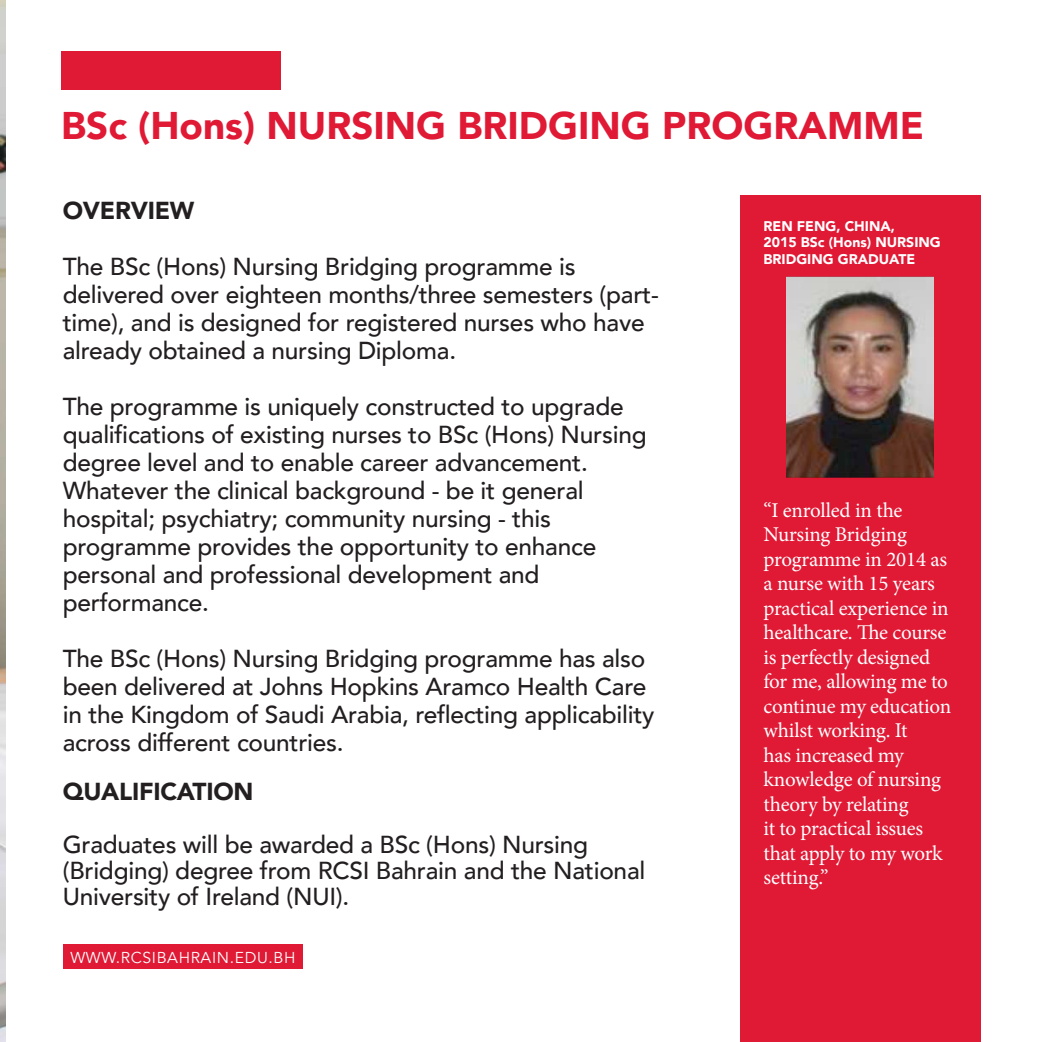
<style>
.page{position:relative;width:1042px;height:1042px;background:#fff}
.page>*{position:absolute;margin:0;border:0;box-sizing:border-box;transform-origin:0 0}
.t1{font:900 38.5px "Avenir";color:#e01935}
.t2{font:500 24.5px/28px "Avenir";letter-spacing:-.01em;color:#231f20}
.t3{font:900 24.5px "Avenir";letter-spacing:-.01em;color:#231f20}
.t4{font:21px/24.5px "Minion Pro";letter-spacing:-.01em;color:#fff}
.t5{font:15.75px "Avenir";letter-spacing:.04em;color:#fff}
.t6{font:900 14px/16.8px "Avenir";color:#fff}
</style>
<div class="page">
<img style="left:0;top:0;width:5px;height:1042px">
<div style="left:740px;top:195px;width:240px;height:847px;background:#e01935"></div>
<div style="left:61px;top:51px;width:220px;height:39px;background:#e01935"></div>
<div style="left:63px;top:944px;width:239px;height:25px;background:#e01935"></div>
<img style="left:787px;top:277px;width:147px;height:200px">
<h1 class="t1" style="left:61px;top:93px;width:864px">BSc (Hons) NURSING BRIDGING PROGRAMME</h1>
<p class="t3" style="left:63px;top:189px;width:133px">OVERVIEW</p>
<p class="t2" style="left:63px;top:251px;width:597px">The BSc (Hons) Nursing Bridging programme is delivered over eighteen months/three semesters (part&shy;time), and is designed for registered nurses who have already obtained a nursing Diploma.</p>
<p class="t2" style="left:63px;top:391px;width:585px">The programme is uniquely constructed to upgrade qualifications of existing nurses to BSc (Hons) Nursing degree level and to enable career advancement.<br>Whatever the clinical background - be it general hospital; psychiatry; community nursing - this programme provides the opportunity to enhance personal and professional development and performance.</p>
<p class="t2" style="left:63px;top:643px;width:593px">The BSc (Hons) Nursing Bridging programme has also been delivered at Johns Hopkins Aramco Health Care in the Kingdom of Saudi Arabia, reflecting applicability across different countries.</p>
<p class="t3" style="left:63px;top:771px;width:192px">QUALIFICATION</p>
<p class="t2" style="left:63px;top:830px;width:584px;line-height:26.2px">Graduates will be awarded a BSc (Hons) Nursing (Bridging) degree from RCSI Bahrain and the National<br>University of Ireland (NUI).</p>
<p class="t5" style="left:70px;top:948px;width:226px">WWW.RCSIBAHRAIN.EDU.BH</p>
<p class="t6" style="left:763px;top:217px;width:179px">REN FENG, CHINA,<br>2015 BSc (Hons) NURSING<br>BRIDGING GRADUATE</p>
<p class="t4" style="left:763px;top:498px;width:189px">“I enrolled in the<br>Nursing Bridging programme in 2014 as a nurse with 15 years practical experience in healthcare. The course is perfectly designed for me, allowing me to continue my education whilst working. It<br>has increased my knowledge of nursing theory by relating<br>it to practical issues that apply to my work setting.”</p>
</div>
